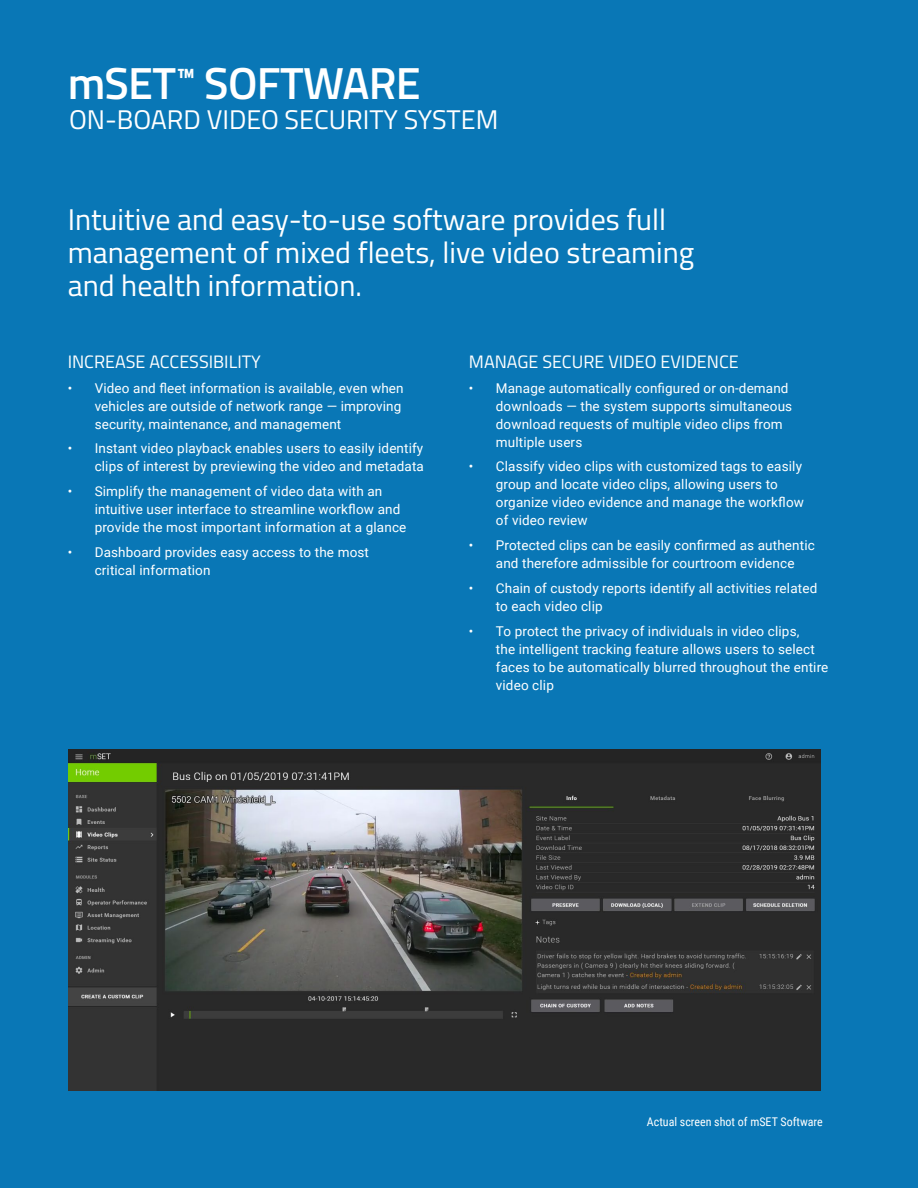
<style>
.page{position:relative;width:918px;height:1188px;background:#0977b6}
.page>*{position:absolute;margin:0;border:0;box-sizing:border-box;transform-origin:0 0}
.t1{font:600 45px "Titillium Web";letter-spacing:-.015em;color:#fff}
.t2{font:30px/33px "Titillium Web";color:#fff}
.t3{font:27px "Titillium Web";color:#fff}
.t4{font:18px "Titillium Web";color:#fff}
.t5{font:13.5px/18px "Roboto";letter-spacing:.01em;color:#fff}
.t6{font:12px "Roboto Condensed";color:#fff}
</style>
<div class="page">
<img style="left:68px;top:749px;width:752px;height:342px">
<h1 class="t1" style="left:68px;top:49px;width:355px">mSET<sup>™</sup> SOFTWARE</h1>
<h3 class="t3" style="left:69px;top:100px;width:431px">ON-BOARD VIDEO SECURITY SYSTEM</h3>
<h2 class="t2" style="left:68px;top:201px;width:628px">Intuitive and easy-to-use software provides full management of mixed fleets, live video streaming and health information.</h2>
<h3 class="t4" style="left:68px;top:348px;width:195px">INCREASE ACCESSIBILITY</h3>
<p class="t5" style="left:95px;top:378px;width:310px;text-indent:-27px">• Video and fleet information is available, even when vehicles are outside of network range — improving security, maintenance, and management</p>
<p class="t5" style="left:68px;top:439px;width:358px;text-align:right">• Instant video playback enables users to easily identify clips of interest by previewing the video and metadata</p>
<p class="t5" style="left:95px;top:482px;width:313px;text-indent:-27px">• Simplify the management of video data with an intuitive user interface to streamline workflow and provide the most important information at a glance</p>
<p class="t5" style="left:95px;top:543px;width:276px;text-indent:-27px">• Dashboard provides easy access to the most critical information</p>
<h3 class="t4" style="left:469px;top:348px;width:271px">MANAGE SECURE VIDEO EVIDENCE</h3>
<p class="t5" style="left:496px;top:378px;width:298px;text-indent:-27px">• Manage automatically configured or on-demand downloads — the system supports simultaneous download requests of multiple video clips from multiple users</p>
<p class="t5" style="left:496px;top:457px;width:310px;text-indent:-27px">• Classify video clips with customized tags to easily group and locate video clips, allowing users to organize video evidence and manage the workflow of video review</p>
<p class="t5" style="left:469px;top:536px;width:347px;text-align:center">• Protected clips can be easily confirmed as authentic and therefore admissible for courtroom evidence</p>
<p class="t5" style="left:496px;top:578px;width:323px;text-indent:-27px">• Chain of custody reports identify all activities related to each video clip</p>
<p class="t5" style="left:496px;top:621px;width:334px;text-indent:-27px">• To protect the privacy of individuals in video clips,<br>the intelligent tracking feature allows users to select faces to be automatically blurred throughout the entire video clip</p>
<p class="t6" style="left:647px;top:1114px;width:177px">Actual screen shot of mSET Software</p>
</div>
